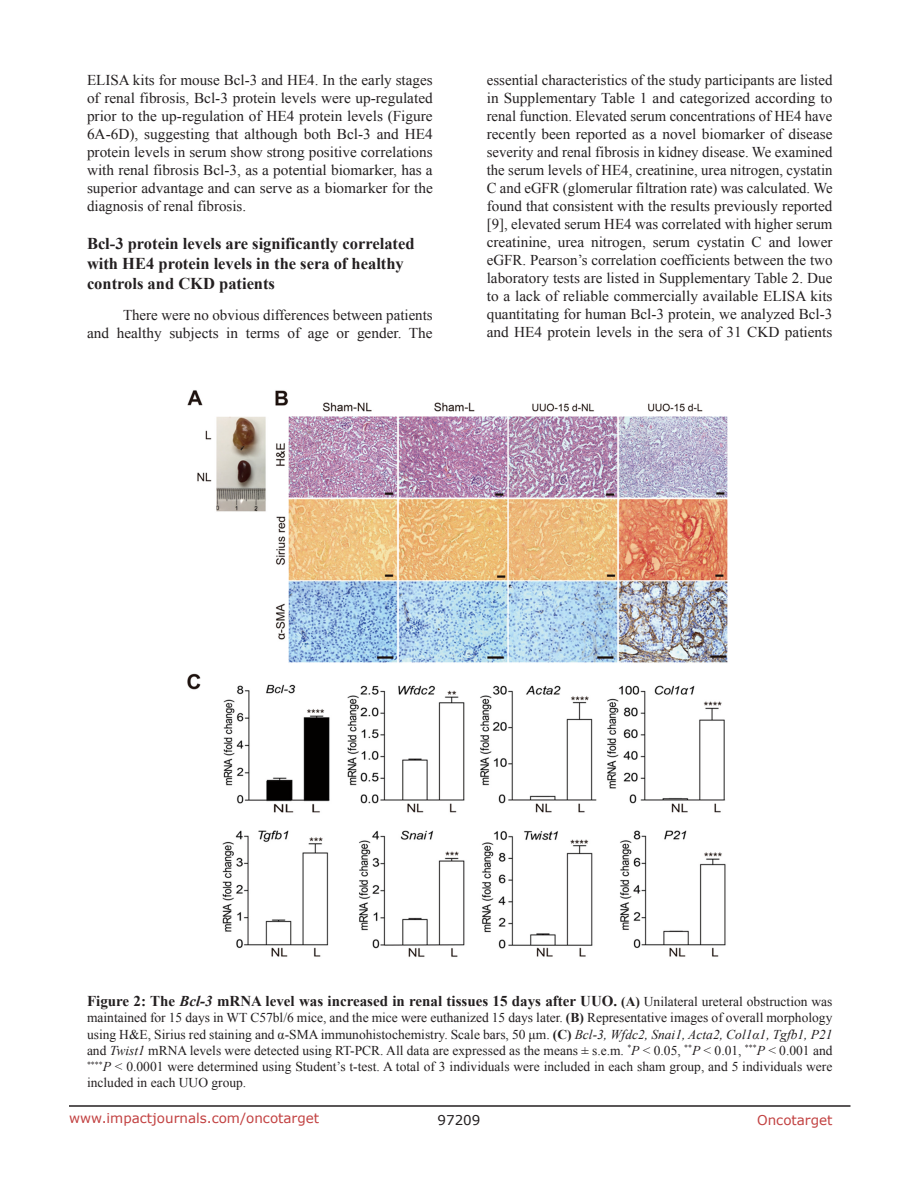
<style>
.page{position:relative;width:918px;height:1188px;background:#fff}
.page>*{position:absolute;margin:0;border:0;box-sizing:border-box;transform-origin:0 0}
.SubHeading{font:700 16.5px/19.8px "Times New Roman";color:#231f20}
.BodyText{font:15px/18px "Times New Roman";color:#231f20;text-align:justify}
.figuretext{font:700 15px "Times New Roman";color:#231f20}
.figuretext-2{font:13.5px/16.2px "Times New Roman";color:#231f20;text-align:justify}
.t1{font:13.5px "Verdana";color:#c24141}
.t2{font:13.5px "Verdana";color:#231f20}
.s1{font-style:italic}
.s2{font-size:13.5px}
.s3{font-weight:400;font-size:13.5px}
.s4{font-weight:700}
</style>
<div class="page">
<hr style="left:69px;top:1105px;width:781px;height:2px;background:#231f20">
<img style="left:187px;top:390px;width:541px;height:567px">
<p class="BodyText" style="left:87px;top:71px;width:347px">ELISA kits for mouse Bcl-3 and HE4. In the early stages of renal fibrosis, Bcl-3 protein levels were up-regulated prior to the up-regulation of HE4 protein levels (Figure 6A-6D), suggesting that although both Bcl-3 and HE4 protein levels in serum show strong positive correlations with renal fibrosis Bcl-3, as a potential biomarker, has a superior advantage and can serve as a biomarker for the diagnosis of renal fibrosis.</p>
<p class="SubHeading" style="left:87px;top:233px;width:329px">Bcl-3 protein levels are significantly correlated with HE4 protein levels in the sera of healthy controls and CKD patients</p>
<p class="BodyText" style="left:87px;top:306px;width:347px;text-align:right">There were no obvious differences between patients<br>and healthy subjects in terms of age or gender. The</p>
<p class="BodyText" style="left:487px;top:71px;width:347px">essential characteristics of the study participants are listed in Supplementary Table 1 and categorized according to renal function. Elevated serum concentrations of HE4 have recently been reported as a novel biomarker of disease severity and renal fibrosis in kidney disease. We examined the serum levels of HE4, creatinine, urea nitrogen, cystatin C and eGFR (glomerular filtration rate) was calculated. We found that consistent with the results previously reported [9], elevated serum HE4 was correlated with higher serum creatinine, urea nitrogen, serum cystatin C and lower eGFR. Pearson’s correlation coefficients between the two laboratory tests are listed in Supplementary Table 2. Due to a lack of reliable commercially available ELISA kits quantitating for human Bcl-3 protein, we analyzed Bcl-3 and HE4 protein levels in the sera of 31 CKD patients</p>
<p class="figuretext" style="left:87px;top:991px;width:747px">Figure 2: The <span class="s1">Bcl-3</span> mRNA level was increased in renal tissues 15 days after UUO. <span class="s2">(A)</span> <span class="s3">Unilateral ureteral obstruction was</span></p>
<p class="figuretext-2" style="left:87px;top:1010px;width:747px">maintained for 15 days in WT C57bl/6 mice, and the mice were euthanized 15 days later. <span class="s4">(B)</span> Representative images of overall morphology using H&amp;E, Sirius red staining and α-SMA immunohistochemistry. Scale bars, 50 μm. <span class="s4">(C)</span> <span class="s1">Bcl-3, Wfdc2, Snai1, Acta2, Col1α1, Tgfb1, P21 </span>and <span class="s1">Twist1</span> mRNA levels were detected using RT-PCR. All data are expressed as the means ± s.e.m. <sup>*</sup><span class="s1">P</span> &lt; 0.05, <sup>**</sup><span class="s1">P</span> &lt; 0.01, <sup>***</sup><span class="s1">P</span> &lt; 0.001 and <sup>****</sup><span class="s1">P</span> &lt; 0.0001 were determined using Student’s t-test. A total of 3 individuals were included in each sham group, and 5 individuals were included in each UUO group.</p>
<p class="t1" style="left:69px;top:1109px;width:252px">www.impactjournals.com/oncotarget</p>
<p class="t2" style="left:438px;top:1111px;width:44px">97209</p>
<p class="t1" style="left:757px;top:1111px;width:77px">Oncotarget</p>
</div>
